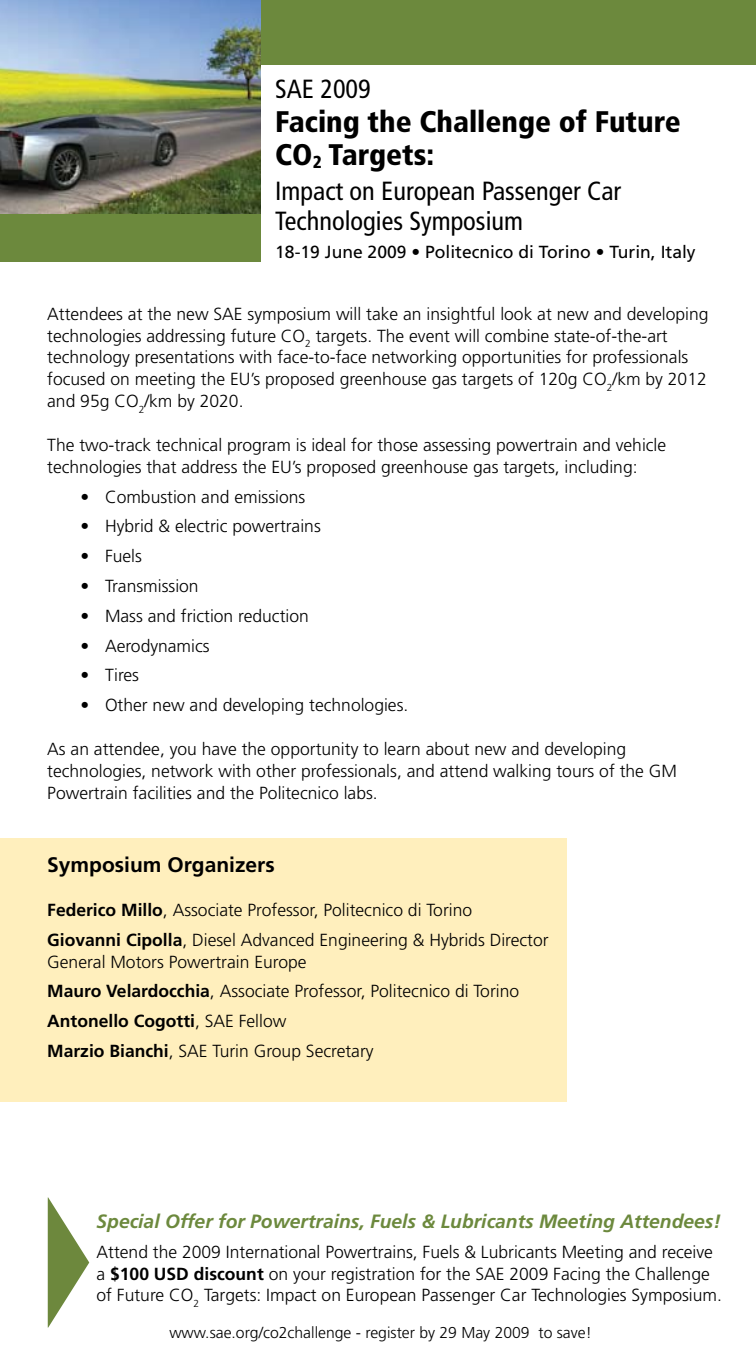
<style>
.page{position:relative;width:756px;height:1371px;background:#fff}
.page>*{position:absolute;margin:0;border:0;box-sizing:border-box;transform-origin:0 0}
.t1{font:900 condensed 29.75px/33.2px "Frutiger LT Std";color:#000}
.t2{font:condensed 26.25px/29.8px "Frutiger LT Std";color:#000}
.t3{font:700 21px "Frutiger LT Std";color:#000}
.t4{font:italic 700 19.25px "Frutiger LT Std";color:#6c893d}
.t5{font:300 17.5px/21.9px "Frutiger LT Std";color:#000}
.t6{font:17.5px "Frutiger LT Std";color:#000}
.t7{font:300 15.75px "Frutiger LT Std";color:#000}
.s1{font-weight:700}
</style>
<div class="page">
<div style="left:253px;top:0;width:503px;height:65px;background:#6c893d"></div>
<img style="left:0;top:0;width:260px;height:214px">
<div style="left:0;top:214px;width:260px;height:47px;background:#6c893d"></div>
<div style="left:0;top:838px;width:567px;height:263px;background:#ffefbd"></div>
<svg style="left:48px;top:1197px;width:41px;height:130px"></svg>
<h2 class="t2" style="left:275px;top:75px;width:97px">SAE 2009</h2>
<h1 class="t1" style="left:275px;top:105px;width:407px">Facing the Challenge of Future<br>CO<sub>2</sub> Targets:</h1>
<h2 class="t2" style="left:275px;top:176px;width:348px">Impact on European Passenger Car<br>Technologies Symposium</h2>
<p class="t6" style="left:275px;top:241px;width:422px">18-19 June 2009 • Politecnico di Torino • Turin, Italy</p>
<p class="t5" style="left:47px;top:303px;width:663px">Attendees at the new SAE symposium will take an insightful look at new and developing technologies addressing future CO<sub>2</sub> targets. The event will combine state-of-the-art technology presentations with face-to-face networking opportunities for professionals focused on meeting the EU’s proposed greenhouse gas targets of 120g CO<sub>2</sub>/km by 2012 and 95g CO<sub>2</sub>/km by 2020.</p>
<p class="t5" style="left:47px;top:434px;width:621px">The two-track technical program is ideal for those assessing powertrain and vehicle technologies that address the EU’s proposed greenhouse gas targets, including:</p>
<p class="t5" style="left:81px;top:486px;width:226px">• Combustion and emissions</p>
<p class="t5" style="left:81px;top:515px;width:242px">• Hybrid &amp; electric powertrains</p>
<p class="t5" style="left:81px;top:545px;width:63px">• Fuels</p>
<p class="t5" style="left:81px;top:575px;width:120px">• Transmission</p>
<p class="t5" style="left:81px;top:605px;width:230px">• Mass and friction reduction</p>
<p class="t5" style="left:81px;top:634px;width:131px">• Aerodynamics</p>
<p class="t5" style="left:81px;top:664px;width:60px">• Tires</p>
<p class="t5" style="left:81px;top:694px;width:329px">• Other new and developing technologies.</p>
<p class="t5" style="left:47px;top:738px;width:631px">As an attendee, you have the opportunity to learn about new and developing technologies, network with other professionals, and attend walking tours of the GM<br>Powertrain facilities and the Politecnico labs.</p>
<p class="t3" style="left:47px;top:852px;width:229px">Symposium Organizers</p>
<p class="t5" style="left:47px;top:895px;width:503px;line-height:29.8px"><span class="s1">Federico Millo</span>, Associate Professor, Politecnico di Torino<br><span class="s1">Giovanni Cipolla</span>, Diesel Advanced Engineering &amp; Hybrids Director</p>
<p class="t5" style="left:47px;top:946px;width:473px;line-height:29.8px">General Motors Powertrain Europe<br><span class="s1">Mauro Velardocchia</span>, Associate Professor, Politecnico di Torino <span class="s1">Antonello Cogotti</span>, SAE Fellow<br><span class="s1">Marzio Bianchi</span>, SAE Turin Group Secretary</p>
<p class="t4" style="left:97px;top:1209px;width:626px">Special Offer for Powertrains, Fuels &amp; Lubricants Meeting Attendees!</p>
<p class="t5" style="left:97px;top:1240px;width:627px">Attend the 2009 International Powertrains, Fuels &amp; Lubricants Meeting and receive a <span class="s1">$100 USD discount</span> on your registration for the SAE 2009 Facing the Challenge of Future CO<sub>2</sub> Targets: Impact on European Passenger Car Technologies Symposium.</p>
<p class="t7" style="left:169px;top:1323px;width:424px">www.sae.org/co2challenge - register by 29 May 2009 to save!</p>
</div>
